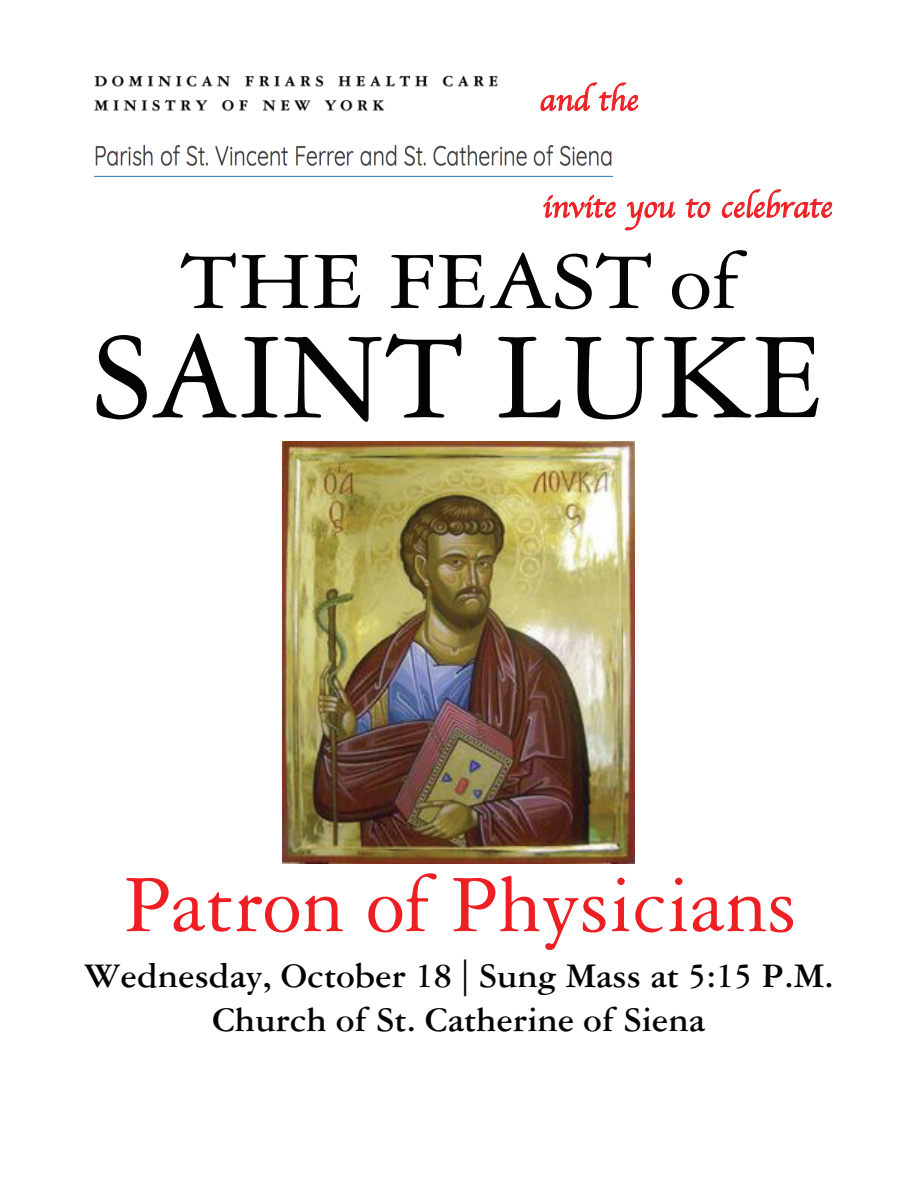
<style>
.page{position:relative;width:918px;height:1188px;background:#fff}
.page>*{position:absolute;margin:0;border:0;box-sizing:border-box;transform-origin:0 0}
.t1{font:131.1px "Garamond 3 LT Std";color:#040503}
.t2{font:86.55px "Garamond 3 LT Std";color:#ee1f23}
.t3{font:86.55px "Garamond 3 LT Std";color:#040503;scale:1.1 1}
.t4{font:700 36.75px/44.2px "Garamond 3 LT Std";color:#040503;text-align:center}
.t5{font:31.5px "Apple Chancery";color:#ee1f23}
</style>
<div class="page">
<svg style="left:540px;top:82px;width:99px;height:30px"></svg>
<img style="left:94px;top:75px;width:404px;height:37px">
<img style="left:93px;top:145px;width:520px;height:32px">
<img style="left:283px;top:441px;width:352px;height:422px">
<svg style="left:543px;top:194px;width:73px;height:25px"></svg>
<svg style="left:624px;top:201px;width:52px;height:30px"></svg>
<svg style="left:685px;top:198px;width:26px;height:20px"></svg>
<svg style="left:721px;top:189px;width:112px;height:29px"></svg>
<p class="t5" style="left:539px;top:75px;width:100px">and the</p>
<p class="t5" style="left:542px;top:182px;width:291px">invite you to celebrate</p>
<h2 class="t3" style="left:180px;top:235px;width:509px">THE FEAST of</h2>
<h1 class="t1" style="left:93px;top:307px;width:734px">SAINT LUKE</h1>
<h2 class="t2" style="left:123px;top:858px;width:675px">Patron of Physicians</h2>
<p class="t4" style="left:84px;top:954px;width:751px">Wednesday, October 18 | Sung Mass at 5:15 P.M.<br>Church of St. Catherine of Siena</p>
</div>
